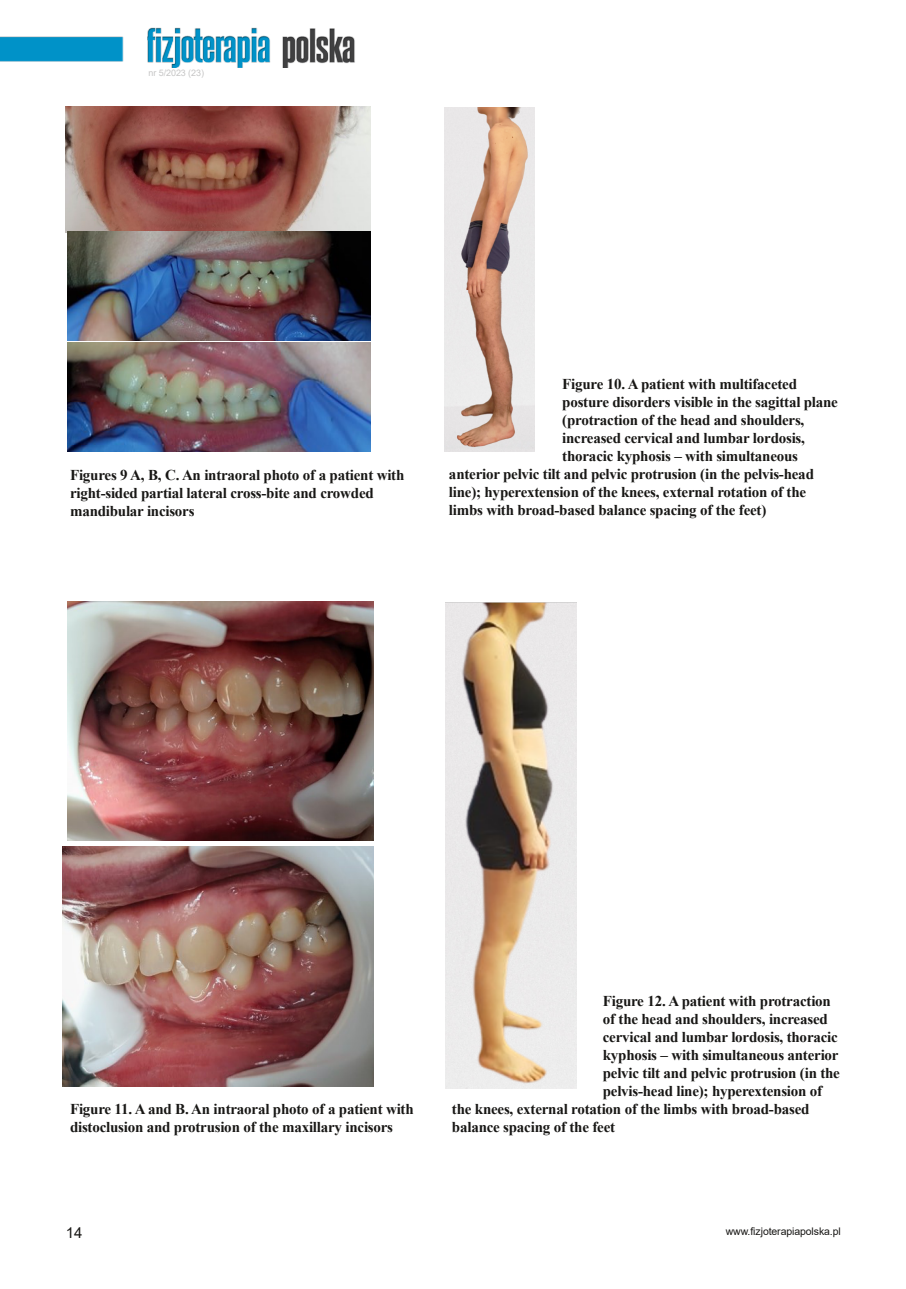
<style>
.page{position:relative;width:906px;height:1289px;background:#fff}
.page>*{position:absolute;margin:0;border:0;box-sizing:border-box;transform-origin:0 0}
.t1{font:700 15px/18px "Times New Roman";letter-spacing:-.015em;color:#181715}
.t2{font:15px "Arial";color:#181715}
.t3{font:10.5px "Arial";letter-spacing:-.01em;color:#181715}
.t4{font:9px "Arial";letter-spacing:-.005em;color:rgb(111 110 110/.4)}
</style>
<div class="page">
<img style="left:0;top:28px;width:355px;height:40px">
<img style="left:66px;top:106px;width:305px;height:127px">
<img style="left:67px;top:231px;width:304px;height:109px">
<img style="left:67px;top:342px;width:304px;height:109px">
<img style="left:444px;top:107px;width:90px;height:344px">
<img style="left:67px;top:601px;width:307px;height:239px">
<img style="left:63px;top:846px;width:311px;height:240px">
<img style="left:446px;top:602px;width:130px;height:486px">
<p class="t4" style="left:149px;top:68px;width:57px">nr 5/2023 (23)</p>
<p class="t1" style="left:70px;top:466px;width:336px">Figures 9 A, B, C. An intraoral photo of a patient with right-sided partial lateral cross-bite and crowded mandibular incisors</p>
<p class="t1" style="left:562px;top:375px;width:236px">Figure 10. A patient with multifaceted</p>
<p class="t1" style="left:562px;top:393px;width:277px">posture disorders visible in the sagittal plane</p>
<p class="t1" style="left:562px;top:411px;width:243px">(protraction of the head and shoulders,</p>
<p class="t1" style="left:562px;top:429px;width:244px">increased cervical and lumbar lordosis,</p>
<p class="t1" style="left:562px;top:447px;width:237px">thoracic kyphosis – with simultaneous</p>
<p class="t1" style="left:449px;top:465px;width:366px">anterior pelvic tilt and pelvic protrusion (in the pelvis-head</p>
<p class="t1" style="left:449px;top:483px;width:359px">line); hyperextension of the knees, external rotation of the</p>
<p class="t1" style="left:449px;top:501px;width:319px">limbs with broad-based balance spacing of the feet)</p>
<p class="t1" style="left:70px;top:1100px;width:345px">Figure 11. A and B. An intraoral photo of a patient with distoclusion and protrusion of the maxillary incisors</p>
<p class="t2" style="left:66px;top:1224px;width:18px">14</p>
<p class="t1" style="left:603px;top:991px;width:230px">Figure 12. A patient with protraction</p>
<p class="t1" style="left:603px;top:1009px;width:226px">of the head and shoulders, increased</p>
<p class="t1" style="left:603px;top:1027px;width:236px">cervical and lumbar lordosis, thoracic</p>
<p class="t1" style="left:603px;top:1045px;width:237px">kyphosis – with simultaneous anterior</p>
<p class="t1" style="left:603px;top:1063px;width:239px">pelvic tilt and pelvic protrusion (in the</p>
<p class="t1" style="left:603px;top:1081px;width:221px">pelvis-head line); hyperextension of</p>
<p class="t1" style="left:452px;top:1099px;width:359px">the knees, external rotation of the limbs with broad-based</p>
<p class="t1" style="left:452px;top:1117px;width:165px">balance spacing of the feet</p>
<p class="t3" style="left:725px;top:1225px;width:117px">www.fizjoterapiapolska.pl</p>
</div>
